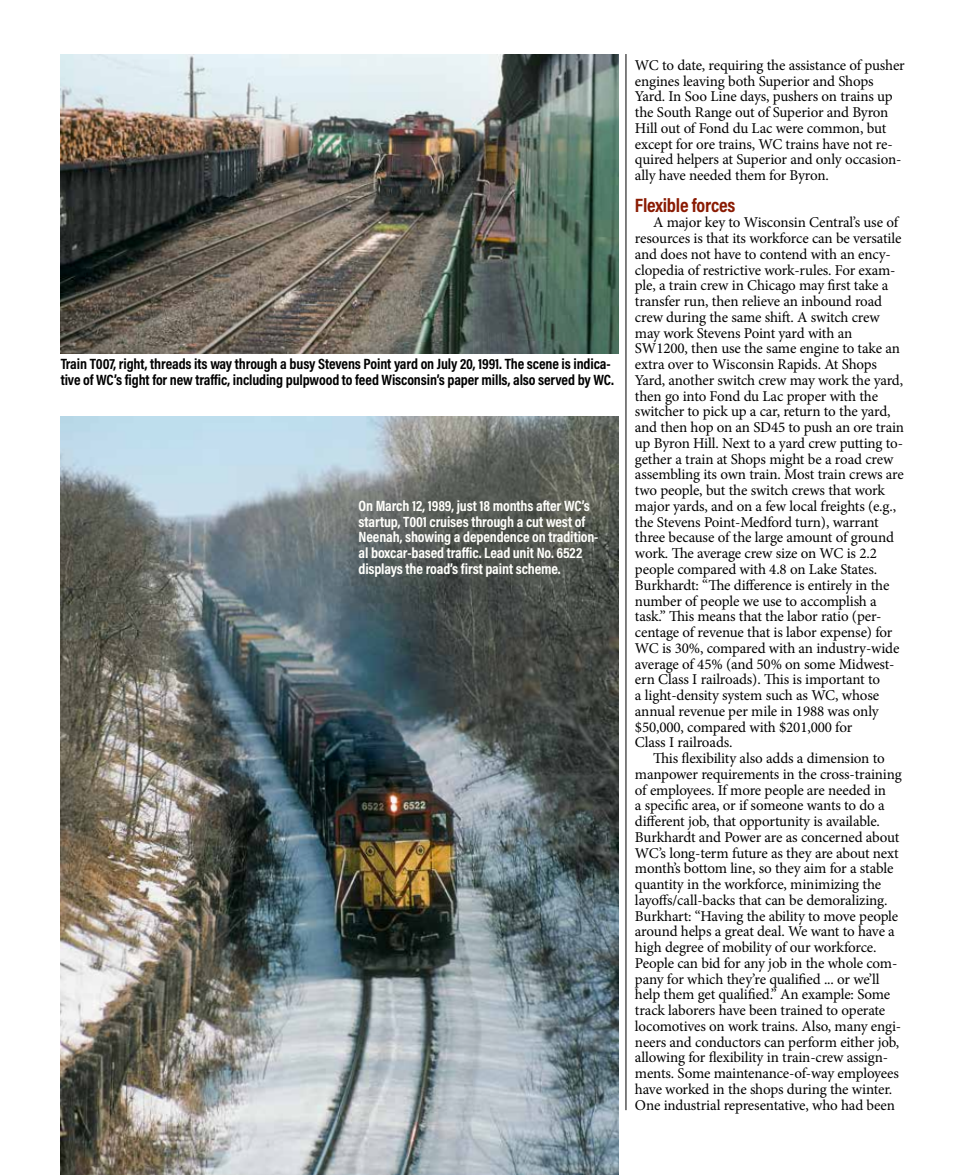
<style>
.page{position:relative;width:966px;height:1175px;background:#fff}
.page>*{position:absolute;margin:0;border:0;box-sizing:border-box;transform-origin:0 0}
.t1{font:700 19.5px "Acumin Pro Cond";letter-spacing:-.01em;color:#8a1b03}
.t2{font:15px/15.8px "Minion Pro";letter-spacing:-.015em;color:#000}
.t3{font:700 15px/15.8px "Acumin Pro Cond";letter-spacing:-.01em;color:#fffffb}
.t4{font:700 15px/15.8px "Acumin Pro Cond";letter-spacing:-.01em;color:#000}
</style>
<div class="page">
<hr style="left:625px;top:54px;width:1px;height:1056px;background:#000">
<img style="left:61px;top:416px;width:557px;height:758px">
<img style="left:61px;top:54px;width:557px;height:299px">
<p class="t4" style="left:61px;top:356px;width:554px">Train T007, right, threads its way through a busy Stevens Point yard on July 20, 1991. The scene is indica&shy;tive of WC’s fight for new traffic, including pulpwood to feed Wisconsin’s paper mills, also served by WC.</p>
<p class="t3" style="left:358px;top:497px;width:241px">On March 12, 1989, just 18 months after WC’s startup, T001 cruises through a cut west of Neenah, showing a dependence on tradition&shy;al boxcar-based traffic. Lead unit No. 6522 displays the road’s first paint scheme.</p>
<p class="t2" style="left:634px;top:57px;width:271px">WC to date, requiring the assistance of pusher engines leaving both Superior and Shops Yard. In Soo Line days, pushers on trains up the South Range out of Superior and Byron Hill out of Fond du Lac were common, but except for ore trains, WC trains have not re&shy;quired helpers at Superior and only occasion&shy;ally have needed them for Byron.</p>
<h1 class="t1" style="left:634px;top:192px;width:102px">Flexible forces</h1>
<p class="t2" style="left:635px;top:215px;width:270px;text-indent:18px">A major key to Wisconsin Central’s use of resources is that its workforce can be versatile and does not have to contend with an ency&shy;clopedia of restrictive work-rules. For exam&shy;ple, a train crew in Chicago may first take a transfer run, then relieve an inbound road crew during the same shift. A switch crew may work Stevens Point yard with an SW1200, then use the same engine to take an extra over to Wisconsin Rapids. At Shops Yard, another switch crew may work the yard, then go into Fond du Lac proper with the switcher to pick up a car, return to the yard, and then hop on an SD45 to push an ore train up Byron Hill. Next to a yard crew putting to&shy;gether a train at Shops might be a road crew assembling its own train. Most train crews are two people, but the switch crews that work major yards, and on a few local freights (e.g., the Stevens Point-Medford turn), warrant three because of the large amount of ground work. The average crew size on WC is 2.2 people compared with 4.8 on Lake States.<br>Burkhardt: “The difference is entirely in the number of people we use to accomplish a task.” This means that the labor ratio (per&shy;centage of revenue that is labor expense) for WC is 30%, compared with an industry-wide average of 45% (and 50% on some Midwest&shy;ern Class I railroads). This is important to<br>a light-density system such as WC, whose annual revenue per mile in 1988 was only $50,000, compared with $201,000 for<br>Class I railroads.</p>
<p class="t2" style="left:635px;top:750px;width:268px;text-indent:18px">This flexibility also adds a dimension to manpower requirements in the cross-training of employees. If more people are needed in<br>a specific area, or if someone wants to do a different job, that opportunity is available.<br>Burkhardt and Power are as concerned about WC’s long-term future as they are about next month’s bottom line, so they aim for a stable quantity in the workforce, minimizing the layoffs/call-backs that can be demoralizing.<br>Burkhart: “Having the ability to move people around helps a great deal. We want to have a high degree of mobility of our workforce.<br>People can bid for any job in the whole com&shy;pany for which they’re qualified ... or we’ll help them get qualified.” An example: Some track laborers have been trained to operate locomotives on work trains. Also, many engi&shy;neers and conductors can perform either job, allowing for flexibility in train-crew assign&shy;ments. Some maintenance-of-way employees have worked in the shops during the winter.<br>One industrial representative, who had been</p>
</div>
